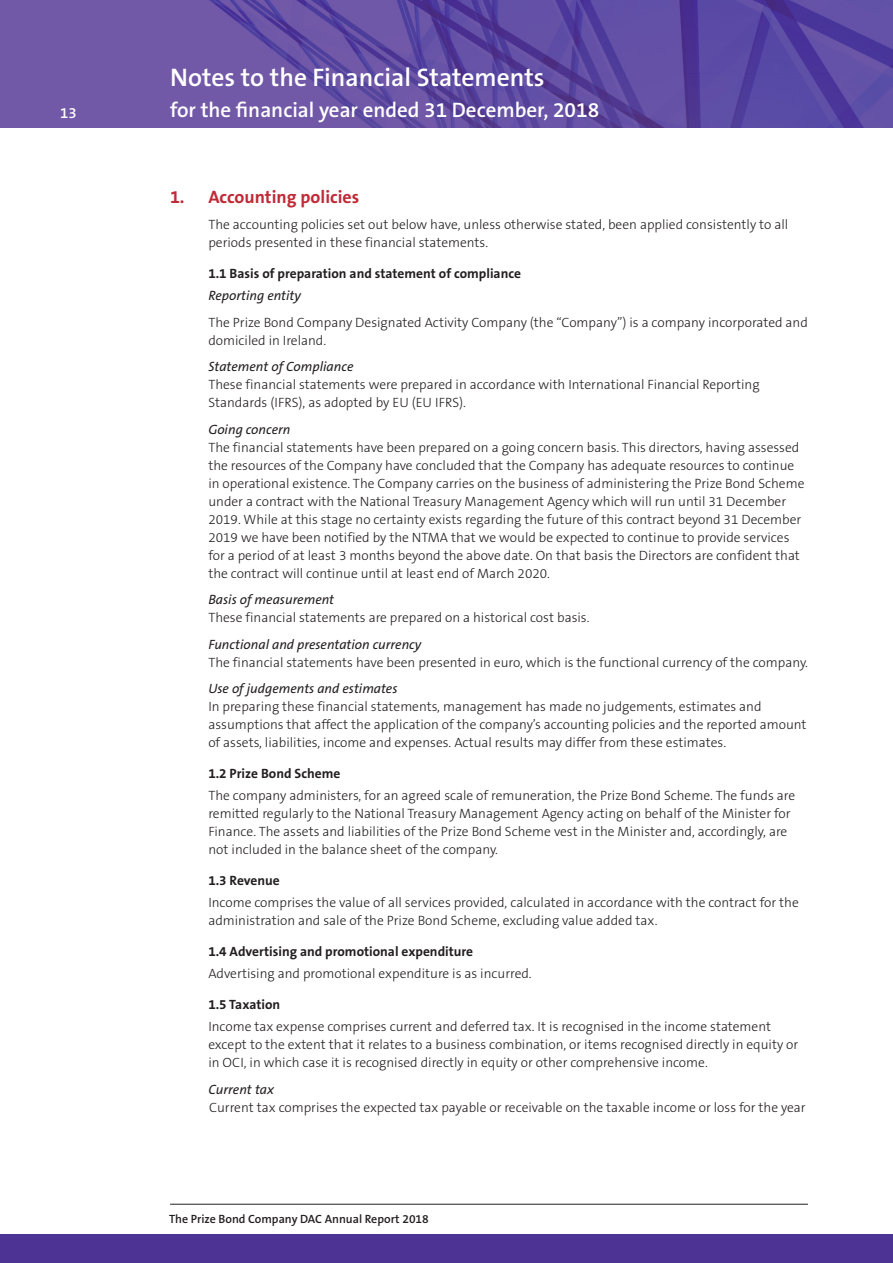
<style>
.page{position:relative;width:893px;height:1263px;background:#fff}
.page>*{position:absolute;margin:0;border:0;box-sizing:border-box;transform-origin:0 0}
.t1{font:600 25.5px "The Sans B6";color:#fff}
.t2{font:600 21px "The Sans B6";color:#fff}
.Main_text{font:700 18px "The Sans B7";color:#bf2b37}
.t3{font:600 15px "The Sans B6";color:#fff}
.Main_text-2{font:300 13.5px/18px "The Sans B3";color:#231f20}
.Main_text-3{font:700 13.5px "The Sans B7";color:#231f20}
.Main_text-4{font:italic 13.5px "The Sans B5 Plain";color:#231f20}
.t4{font:600 12px "The Sans B6";color:#231f20}
.s1{font-family:"The Sans B5 Plain";font-weight:400;font-style:italic}
</style>
<div class="page">
<img style="left:0;top:0;width:893px;height:128px">
<hr style="left:170px;top:1204px;width:638px;height:1px;background:#231f20">
<div style="left:0;top:1234px;width:893px;height:29px;background:#4d3393"></div>
<p class="t3" style="left:60px;top:105px;width:18px">13</p>
<p class="t1" style="left:170px;top:64px;width:376px">Notes to the Financial Statements</p>
<p class="t2" style="left:170px;top:99px;width:431px">for the financial year ended 31 December, 2018</p>
<p class="Main_text" style="left:170px;top:187px;width:191px">1. Accounting policies</p>
<p class="Main_text-2" style="left:208px;top:216px;width:581px">The accounting policies set out below have, unless otherwise stated, been applied consistently to all periods presented in these financial statements.</p>
<p class="Main_text-3" style="left:208px;top:266px;width:314px">1.1 Basis of preparation and statement of compliance</p>
<p class="Main_text-4" style="left:208px;top:288px;width:94px">Reporting entity</p>
<p class="Main_text-2" style="left:208px;top:313px;width:601px">The Prize Bond Company Designated Activity Company (the “Company”) is a company incorporated and domiciled in Ireland.</p>
<p class="Main_text-4" style="left:208px;top:359px;width:147px">Statement of Compliance</p>
<p class="Main_text-2" style="left:208px;top:376px;width:553px">These financial statements were prepared in accordance with International Financial Reporting<br>Standards (IFRS), as adopted by EU (EU IFRS).</p>
<p class="Main_text-4" style="left:208px;top:422px;width:84px">Going concern</p>
<p class="Main_text-2" style="left:208px;top:438px;width:598px">The financial statements have been prepared on a going concern basis. This directors, having assessed the resources of the Company have concluded that the Company has adequate resources to continue in operational existence. The Company carries on the business of administering the Prize Bond Scheme under a contract with the National Treasury Management Agency which will run until 31 December 2019. While at this stage no certainty exists regarding the future of this contract beyond 31 December 2019 we have been notified by the NTMA that we would be expected to continue to provide services for a period of at least 3 months beyond the above date. On that basis the Directors are confident that the contract will continue until at least end of March 2020.</p>
<p class="Main_text-4" style="left:208px;top:592px;width:127px">Basis of measurement</p>
<p class="Main_text-2" style="left:208px;top:609px;width:383px">These financial statements are prepared on a historical cost basis.</p>
<p class="Main_text-4" style="left:208px;top:637px;width:215px">Functional and presentation currency</p>
<p class="Main_text-2" style="left:208px;top:653px;width:601px">The financial statements have been presented in euro, which is the functional currency of the company.</p>
<p class="Main_text-2" style="left:208px;top:680px;width:600px"><span class="s1">Use of judgements and estimates<br></span>In preparing these financial statements, management has made no judgements, estimates and assumptions that affect the application of the company’s accounting policies and the reported amount of assets, liabilities, income and expenses. Actual results may differ from these estimates.</p>
<p class="Main_text-3" style="left:208px;top:766px;width:133px">1.2 Prize Bond Scheme</p>
<p class="Main_text-2" style="left:208px;top:787px;width:588px">The company administers, for an agreed scale of remuneration, the Prize Bond Scheme. The funds are remitted regularly to the National Treasury Management Agency acting on behalf of the Minister for Finance. The assets and liabilities of the Prize Bond Scheme vest in the Minister and, accordingly, are not included in the balance sheet of the company.</p>
<p class="Main_text-3" style="left:208px;top:873px;width:73px">1.3 Revenue</p>
<p class="Main_text-2" style="left:208px;top:894px;width:592px">Income comprises the value of all services provided, calculated in accordance with the contract for the administration and sale of the Prize Bond Scheme, excluding value added tax.</p>
<p class="Main_text-3" style="left:208px;top:944px;width:266px">1.4 Advertising and promotional expenditure</p>
<p class="Main_text-2" style="left:208px;top:965px;width:325px">Advertising and promotional expenditure is as incurred.</p>
<p class="Main_text-3" style="left:208px;top:997px;width:73px">1.5 Taxation</p>
<p class="Main_text-2" style="left:208px;top:1018px;width:591px">Income tax expense comprises current and deferred tax. It is recognised in the income statement except to the extent that it relates to a business combination, or items recognised directly in equity or in OCI, in which case it is recognised directly in equity or other comprehensive income.</p>
<p class="Main_text-4" style="left:208px;top:1082px;width:67px">Current tax</p>
<p class="Main_text-2" style="left:209px;top:1098px;width:598px">Current tax comprises the expected tax payable or receivable on the taxable income or loss for the year</p>
<p class="t4" style="left:169px;top:1212px;width:261px">The Prize Bond Company DAC Annual Report 2018</p>
</div>
